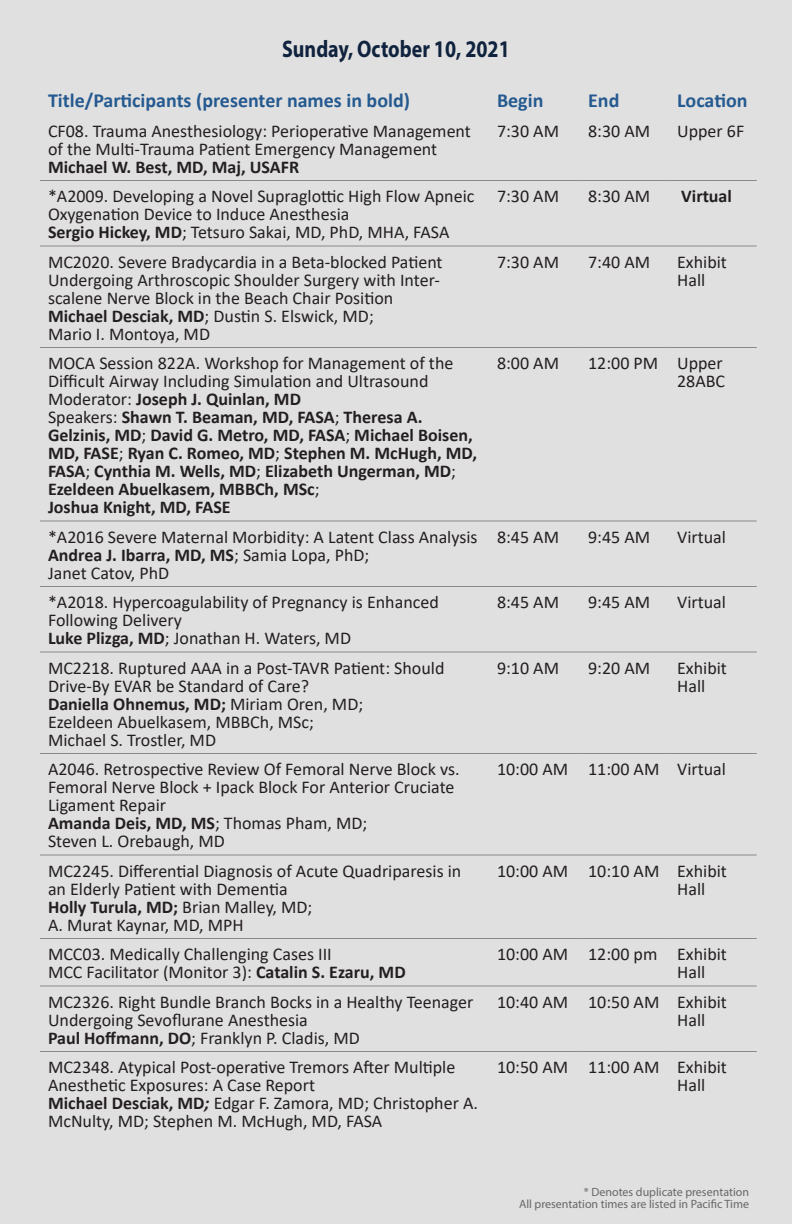
<style>
.page{position:relative;width:792px;height:1224px;background:#e1e0e0}
.page>*{position:absolute;margin:0;border:0;box-sizing:border-box;transform-origin:0 0}
.t1{font:700 24px "Myriad Pro";color:#0f223e;scale:.83 1}
.t2{font:700 20px "Calibri";color:#255a90}
.t3{font:18px/18px "Calibri";color:#231f20}
.t4{font:700 18px/18px "Calibri";color:#231f20}
.Body{font:12px "Myriad Pro";color:#67676a}
.s1{font-weight:700}
.s2{font-weight:400}
.s3{font-weight:700;font-style:italic}
</style>
<div class="page">
<hr style="left:40px;top:180px;width:449px;height:1px;background:#8a888a">
<hr style="left:489px;top:180px;width:91px;height:1px;background:#8a888a">
<hr style="left:580px;top:180px;width:89px;height:1px;background:#8a888a">
<hr style="left:669px;top:180px;width:88px;height:1px;background:#8a888a">
<hr style="left:40px;top:246px;width:449px;height:1px;background:#8a888a">
<hr style="left:489px;top:246px;width:91px;height:1px;background:#8a888a">
<hr style="left:580px;top:246px;width:89px;height:1px;background:#8a888a">
<hr style="left:669px;top:246px;width:88px;height:1px;background:#8a888a">
<hr style="left:40px;top:347px;width:449px;height:1px;background:#8a888a">
<hr style="left:489px;top:347px;width:91px;height:1px;background:#8a888a">
<hr style="left:580px;top:347px;width:89px;height:1px;background:#8a888a">
<hr style="left:669px;top:347px;width:88px;height:1px;background:#8a888a">
<hr style="left:40px;top:521px;width:449px;height:1px;background:#8a888a">
<hr style="left:489px;top:521px;width:91px;height:1px;background:#8a888a">
<hr style="left:580px;top:521px;width:89px;height:1px;background:#8a888a">
<hr style="left:669px;top:521px;width:88px;height:1px;background:#8a888a">
<hr style="left:40px;top:586px;width:449px;height:1px;background:#8a888a">
<hr style="left:489px;top:586px;width:91px;height:1px;background:#8a888a">
<hr style="left:580px;top:586px;width:89px;height:1px;background:#8a888a">
<hr style="left:669px;top:586px;width:88px;height:1px;background:#8a888a">
<hr style="left:40px;top:652px;width:449px;height:1px;background:#8a888a">
<hr style="left:489px;top:652px;width:91px;height:1px;background:#8a888a">
<hr style="left:580px;top:652px;width:89px;height:1px;background:#8a888a">
<hr style="left:669px;top:652px;width:88px;height:1px;background:#8a888a">
<hr style="left:40px;top:753px;width:449px;height:1px;background:#8a888a">
<hr style="left:489px;top:753px;width:91px;height:1px;background:#8a888a">
<hr style="left:580px;top:753px;width:89px;height:1px;background:#8a888a">
<hr style="left:669px;top:753px;width:88px;height:1px;background:#8a888a">
<hr style="left:40px;top:855px;width:449px;height:1px;background:#8a888a">
<hr style="left:489px;top:855px;width:91px;height:1px;background:#8a888a">
<hr style="left:580px;top:855px;width:89px;height:1px;background:#8a888a">
<hr style="left:669px;top:855px;width:88px;height:1px;background:#8a888a">
<hr style="left:40px;top:938px;width:449px;height:1px;background:#8a888a">
<hr style="left:489px;top:938px;width:91px;height:1px;background:#8a888a">
<hr style="left:580px;top:938px;width:89px;height:1px;background:#8a888a">
<hr style="left:669px;top:938px;width:88px;height:1px;background:#8a888a">
<hr style="left:40px;top:986px;width:449px;height:1px;background:#8a888a">
<hr style="left:489px;top:986px;width:91px;height:1px;background:#8a888a">
<hr style="left:580px;top:986px;width:89px;height:1px;background:#8a888a">
<hr style="left:669px;top:986px;width:88px;height:1px;background:#8a888a">
<hr style="left:40px;top:1051px;width:449px;height:1px;background:#8a888a">
<hr style="left:489px;top:1051px;width:91px;height:1px;background:#8a888a">
<hr style="left:580px;top:1051px;width:89px;height:1px;background:#8a888a">
<hr style="left:669px;top:1051px;width:88px;height:1px;background:#8a888a">
<p class="t1" style="left:282px;top:33px;width:276px">Sunday, October 10, 2021</p>
<p class="t2" style="left:48px;top:86px;width:364px">Title/Participants (presenter names in bold)</p>
<p class="t2" style="left:497px;top:86px;width:48px">Begin</p>
<p class="t2" style="left:588px;top:86px;width:33px">End</p>
<p class="t2" style="left:677px;top:86px;width:72px">Location</p>
<p class="t3" style="left:48px;top:121px;width:424px">CF08. Trauma Anesthesiology: Perioperative Management of the Multi-Trauma Patient Emergency Management</p>
<p class="t4" style="left:48px;top:157px;width:253px">Michael W. Best, MD, Maj, USAFR</p>
<p class="t3" style="left:497px;top:121px;width:64px">7:30 AM</p>
<p class="t3" style="left:588px;top:121px;width:64px">8:30 AM</p>
<p class="t3" style="left:677px;top:121px;width:69px">Upper 6F</p>
<p class="t3" style="left:48px;top:187px;width:428px">*A2009. Developing a Novel Supraglottic High Flow Apneic<br>Oxygenation Device to Induce Anesthesia</p>
<p class="t3" style="left:48px;top:223px;width:403px"><span class="s1">Sergio Hickey, MD</span>; Tetsuro Sakai, MD, PhD, MHA, FASA</p>
<p class="t3" style="left:48px;top:252px;width:396px">MC2020. Severe Bradycardia in a Beta-blocked Patient<br>Undergoing Arthroscopic Shoulder Surgery with Inter&shy;scalene Nerve Block in the Beach Chair Position</p>
<p class="t3" style="left:48px;top:306px;width:327px"><span class="s1">Michael Desciak, MD</span>; Dustin S. Elswick, MD;</p>
<p class="t3" style="left:48px;top:324px;width:164px">Mario I. Montoya, MD</p>
<p class="t3" style="left:48px;top:354px;width:407px">MOCA Session 822A. Workshop for Management of the<br>Difficult Airway Including Simulation and Ultrasound</p>
<p class="t4" style="left:48px;top:390px;width:255px"><span class="s2">Moderator:</span> Joseph J. Quinlan, MD</p>
<p class="t4" style="left:48px;top:408px;width:431px"><span class="s2">Speakers:</span> Shawn T. Beaman, MD, FASA<span class="s2">;</span> Theresa A.<br>Gelzinis, MD<span class="s2">;</span> David G. Metro, MD, FASA<span class="s2">;</span> Michael Boisen, MD, FASE<span class="s2">;</span> Ryan C. Romeo, MD<span class="s2">;</span> Stephen M. McHugh, MD, FASA<span class="s2">;</span> Cynthia M. Wells, MD<span class="s2">;</span> Elizabeth Ungerman, MD<span class="s2">; </span>Ezeldeen Abuelkasem, MBBCh, MSc<span class="s2">;</span></p>
<p class="t4" style="left:48px;top:498px;width:184px">Joshua Knight, MD, FASE</p>
<p class="t3" style="left:48px;top:527px;width:431px">*A2016 Severe Maternal Morbidity: A Latent Class Analysis</p>
<p class="t4" style="left:48px;top:545px;width:323px">Andrea J. Ibarra, MD, MS<span class="s2">; Samia Lopa, PhD;</span></p>
<p class="t3" style="left:48px;top:563px;width:123px">Janet Catov, PhD</p>
<p class="t3" style="left:48px;top:593px;width:392px">*A2018. Hypercoagulability of Pregnancy is Enhanced<br>Following Delivery</p>
<p class="t3" style="left:48px;top:629px;width:305px"><span class="s1">Luke Plizga, MD</span>; Jonathan H. Waters, MD</p>
<p class="t3" style="left:48px;top:658px;width:398px">MC2218. Ruptured AAA in a Post-TAVR Patient: Should<br>Drive-By EVAR be Standard of Care?</p>
<p class="t4" style="left:48px;top:694px;width:317px">Daniella Ohnemus, MD; <span class="s2">Miriam Oren, MD;</span></p>
<p class="t3" style="left:48px;top:712px;width:268px">Ezeldeen Abuelkasem, MBBCh, MSc;</p>
<p class="t3" style="left:48px;top:730px;width:170px">Michael S. Trostler, MD</p>
<p class="t3" style="left:48px;top:760px;width:413px">A2046. Retrospective Review Of Femoral Nerve Block vs.<br>Femoral Nerve Block + Ipack Block For Anterior Cruciate<br>Ligament Repair</p>
<p class="t4" style="left:48px;top:814px;width:321px">Amanda Deis, MD, MS<span class="s2">; Thomas Pham, MD;</span></p>
<p class="t3" style="left:48px;top:832px;width:178px">Steven L. Orebaugh, MD</p>
<p class="t3" style="left:48px;top:861px;width:415px">MC2245. Differential Diagnosis of Acute Quadriparesis in an Elderly Patient with Dementia</p>
<p class="t4" style="left:48px;top:897px;width:266px">Holly Turula, MD; <span class="s2">Brian Malley, MD;</span></p>
<p class="t3" style="left:48px;top:915px;width:197px">A. Murat Kaynar, MD, MPH</p>
<p class="t3" style="left:48px;top:945px;width:285px">MCC03. Medically Challenging Cases III</p>
<p class="t3" style="left:48px;top:963px;width:359px">MCC Facilitator (Monitor 3): <span class="s1">Catalin S. Ezaru, MD</span></p>
<p class="t3" style="left:48px;top:992px;width:427px">MC2326. Right Bundle Branch Bocks in a Healthy Teenager<br>Undergoing Sevoflurane Anesthesia</p>
<p class="t3" style="left:48px;top:1028px;width:313px"><span class="s1">Paul Hoffmann, DO</span>; Franklyn P. Cladis, MD</p>
<p class="t3" style="left:48px;top:1058px;width:409px">MC2348. Atypical Post-operative Tremors After Multiple<br>Anesthetic Exposures: A Case Report</p>
<p class="t3" style="left:48px;top:1094px;width:432px"><span class="s1">Michael Desciak, MD</span><span class="s3">;</span> Edgar F. Zamora, MD; Christopher A.<br>McNulty, MD; Stephen M. McHugh, MD, FASA</p>
<p class="t3" style="left:497px;top:187px;width:64px">7:30 AM</p>
<p class="t3" style="left:588px;top:187px;width:64px">8:30 AM</p>
<p class="t4" style="left:681px;top:187px;width:52px">Virtual</p>
<p class="t3" style="left:497px;top:252px;width:64px">7:30 AM</p>
<p class="t3" style="left:588px;top:252px;width:64px">7:40 AM</p>
<p class="t3" style="left:677px;top:252px;width:51px">Exhibit<br>Hall</p>
<p class="t3" style="left:497px;top:354px;width:64px">8:00 AM</p>
<p class="t3" style="left:588px;top:354px;width:72px">12:00 PM</p>
<p class="t3" style="left:677px;top:354px;width:50px">Upper<br>28ABC</p>
<p class="t3" style="left:497px;top:527px;width:64px">8:45 AM</p>
<p class="t3" style="left:588px;top:527px;width:64px">9:45 AM</p>
<p class="t3" style="left:677px;top:527px;width:50px">Virtual</p>
<p class="t3" style="left:497px;top:593px;width:64px">8:45 AM</p>
<p class="t3" style="left:588px;top:593px;width:64px">9:45 AM</p>
<p class="t3" style="left:677px;top:593px;width:50px">Virtual</p>
<p class="t3" style="left:497px;top:658px;width:64px">9:10 AM</p>
<p class="t3" style="left:588px;top:658px;width:64px">9:20 AM</p>
<p class="t3" style="left:677px;top:658px;width:51px">Exhibit<br>Hall</p>
<p class="t3" style="left:497px;top:760px;width:73px">10:00 AM</p>
<p class="t3" style="left:588px;top:760px;width:73px">11:00 AM</p>
<p class="t3" style="left:677px;top:760px;width:50px">Virtual</p>
<p class="t3" style="left:497px;top:861px;width:73px">10:00 AM</p>
<p class="t3" style="left:588px;top:861px;width:73px">10:10 AM</p>
<p class="t3" style="left:677px;top:861px;width:51px">Exhibit<br>Hall</p>
<p class="t3" style="left:497px;top:945px;width:73px">10:00 AM</p>
<p class="t3" style="left:588px;top:945px;width:71px">12:00 pm</p>
<p class="t3" style="left:677px;top:945px;width:51px">Exhibit<br>Hall</p>
<p class="t3" style="left:497px;top:992px;width:73px">10:40 AM</p>
<p class="t3" style="left:588px;top:992px;width:73px">10:50 AM</p>
<p class="t3" style="left:677px;top:992px;width:51px">Exhibit<br>Hall</p>
<p class="t3" style="left:497px;top:1058px;width:73px">10:50 AM</p>
<p class="t3" style="left:588px;top:1058px;width:73px">11:00 AM</p>
<p class="t3" style="left:677px;top:1058px;width:51px">Exhibit<br>Hall</p>
<p class="Body" style="left:584px;top:1185px;width:167px">* Denotes duplicate presentation</p>
<p class="Body" style="left:519px;top:1197px;width:232px">All presentation times are listed in Pacific Time</p>
</div>
